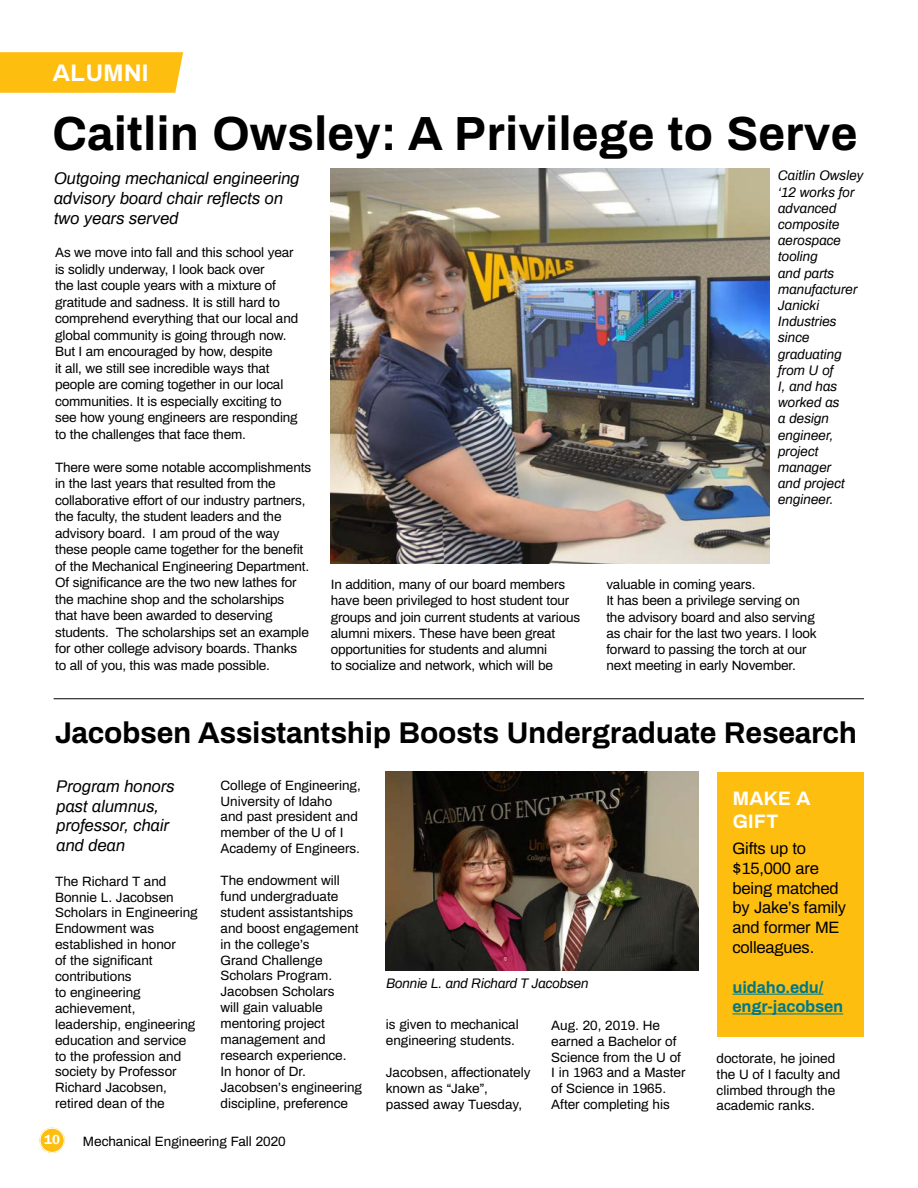
<style>
.page{position:relative;width:918px;height:1188px;background:#fff}
.page>*{position:absolute;margin:0;border:0;box-sizing:border-box;transform-origin:0 0}
.t1{font:700 48px "Archivo";color:#000}
.t2{font:700 30px "Archivo";letter-spacing:-.01em;color:#000}
.t3{font:700 24px "Archivo";letter-spacing:.02em;color:#fff}
.t4{font:700 19.5px/23.4px "Archivo";letter-spacing:.02em;color:#fff}
.t5{font:italic 16.5px/19.8px "Archivo";color:#000}
.t6{font:16.5px/19.8px "Archivo";letter-spacing:-.01em;color:#000}
.t7{font:700 16.5px/19.8px "Archivo";letter-spacing:-.01em;color:#00788b}
.t8{font:13.5px/15.9px "Archivo";letter-spacing:-.01em;color:#000}
.t9{font:italic 13.5px/16.2px "Archivo";color:#000}
.t10{font:600 13.5px "Franklin Gothic";color:#fff}
</style>
<div class="page">
<svg style="left:39px;top:1127px;width:26px;height:27px"></svg>
<div style="left:39px;top:1127px;width:27px;height:27px;border:1px solid #fff;border-radius:50%"></div>
<div style="left:40px;top:1128px;width:24px;height:25px;border:1px solid #fff;border-radius:50%"></div>
<svg style="left:0;top:52px;width:183px;height:41px;background:#febf17"></svg>
<img style="left:331px;top:168px;width:439px;height:396px">
<img style="left:385px;top:771px;width:313px;height:200px">
<hr style="left:54px;top:699px;width:810px;height:1px;background:#000">
<div style="left:717px;top:773px;width:147px;height:264px;background:#febe10"></div>
<hr style="left:733px;top:994px;width:90px;height:1px;background:#00788b">
<hr style="left:733px;top:1014px;width:110px;height:1px;background:#00788b">
<h3 class="t3" style="left:53px;top:55px;width:97px">ALUMNI</h3>
<h1 class="t1" style="left:53px;top:98px;width:806px">Caitlin Owsley: A Privilege to Serve</h1>
<p class="t5" style="left:54px;top:168px;width:247px">Outgoing mechanical engineering advisory board chair reflects on two years served</p>
<p class="t9" style="left:778px;top:167px;width:87px">Caitlin Owsley ‘12 works for advanced composite aerospace tooling<br>and parts manufacturer<br>Janicki<br>Industries since graduating from U of<br>I, and has worked as<br>a design engineer, project manager<br>and project engineer.</p>
<p class="t8" style="left:55px;top:244px;width:245px;line-height:16.5px">As we move into fall and this school year is solidly underway, I look back over<br>the last couple years with a mixture of gratitude and sadness. It is still hard to comprehend everything that our local and global community is going through now.<br>But I am encouraged by how, despite<br>it all, we still see incredible ways that people are coming together in our local communities. It is especially exciting to see how young engineers are responding to the challenges that face them.</p>
<p class="t8" style="left:55px;top:458px;width:257px;line-height:16.5px">There were some notable accomplishments in the last years that resulted from the collaborative effort of our industry partners, the faculty, the student leaders and the advisory board. I am proud of the way these people came together for the benefit of the Mechanical Engineering Department.<br>Of significance are the two new lathes for the machine shop and the scholarships<br>that have been awarded to deserving students. The scholarships set an example for other college advisory boards. Thanks to all of you, this was made possible.</p>
<p class="t8" style="left:331px;top:576px;width:251px">In addition, many of our board members have been privileged to host student tour groups and join current students at various alumni mixers. These have been great opportunities for students and alumni<br>to socialize and network, which will be</p>
<p class="t8" style="left:606px;top:576px;width:212px">valuable in coming years.<br>It has been a privilege serving on the advisory board and also serving as chair for the last two years. I look forward to passing the torch at our next meeting in early November.</p>
<h2 class="t2" style="left:55px;top:711px;width:804px">Jacobsen Assistantship Boosts Undergraduate Research</h2>
<p class="t5" style="left:56px;top:775px;width:120px">Program honors past alumnus, professor, chair and dean</p>
<p class="t8" style="left:221px;top:776px;width:142px">College of Engineering,<br>University of Idaho<br>and past president and member of the U of I<br>Academy of Engineers.</p>
<p class="t8" style="left:221px;top:872px;width:143px">The endowment will fund undergraduate student assistantships and boost engagement in the college’s<br>Grand Challenge<br>Scholars Program.<br>Jacobsen Scholars<br>will gain valuable mentoring project management and research experience.<br>In honor of Dr.<br>Jacobsen’s engineering discipline, preference</p>
<h3 class="t4" style="left:733px;top:786px;width:79px">MAKE A<br>GIFT</h3>
<p class="t6" style="left:733px;top:837px;width:115px">Gifts up to $15,000 are being matched by Jake’s family and former ME colleagues.</p>
<p class="t7" style="left:733px;top:976px;width:112px">uidaho.edu/ engr-jacobsen</p>
<p class="t8" style="left:55px;top:872px;width:144px">The Richard T and<br>Bonnie L. Jacobsen<br>Scholars in Engineering<br>Endowment was established in honor<br>of the significant contributions<br>to engineering achievement, leadership, engineering education and service to the profession and society by Professor<br>Richard Jacobsen, retired dean of the</p>
<p class="t9" style="left:386px;top:975px;width:204px">Bonnie L. and Richard T Jacobsen</p>
<p class="t8" style="left:386px;top:1016px;width:134px">is given to mechanical engineering students.</p>
<p class="t8" style="left:386px;top:1064px;width:146px">Jacobsen, affectionately known as “Jake”, passed away Tuesday,</p>
<p class="t8" style="left:551px;top:1016px;width:136px">Aug. 20, 2019. He earned a Bachelor of<br>Science from the U of<br>I in 1963 and a Master of Science in 1965.<br>After completing his</p>
<p class="t8" style="left:717px;top:1049px;width:125px">doctorate, he joined the U of I faculty and climbed through the academic ranks.</p>
<p class="t10" style="left:44px;top:1132px;width:17px">10</p>
<p class="t8" style="left:83px;top:1132px;width:204px">Mechanical Engineering Fall 2020</p>
</div>
